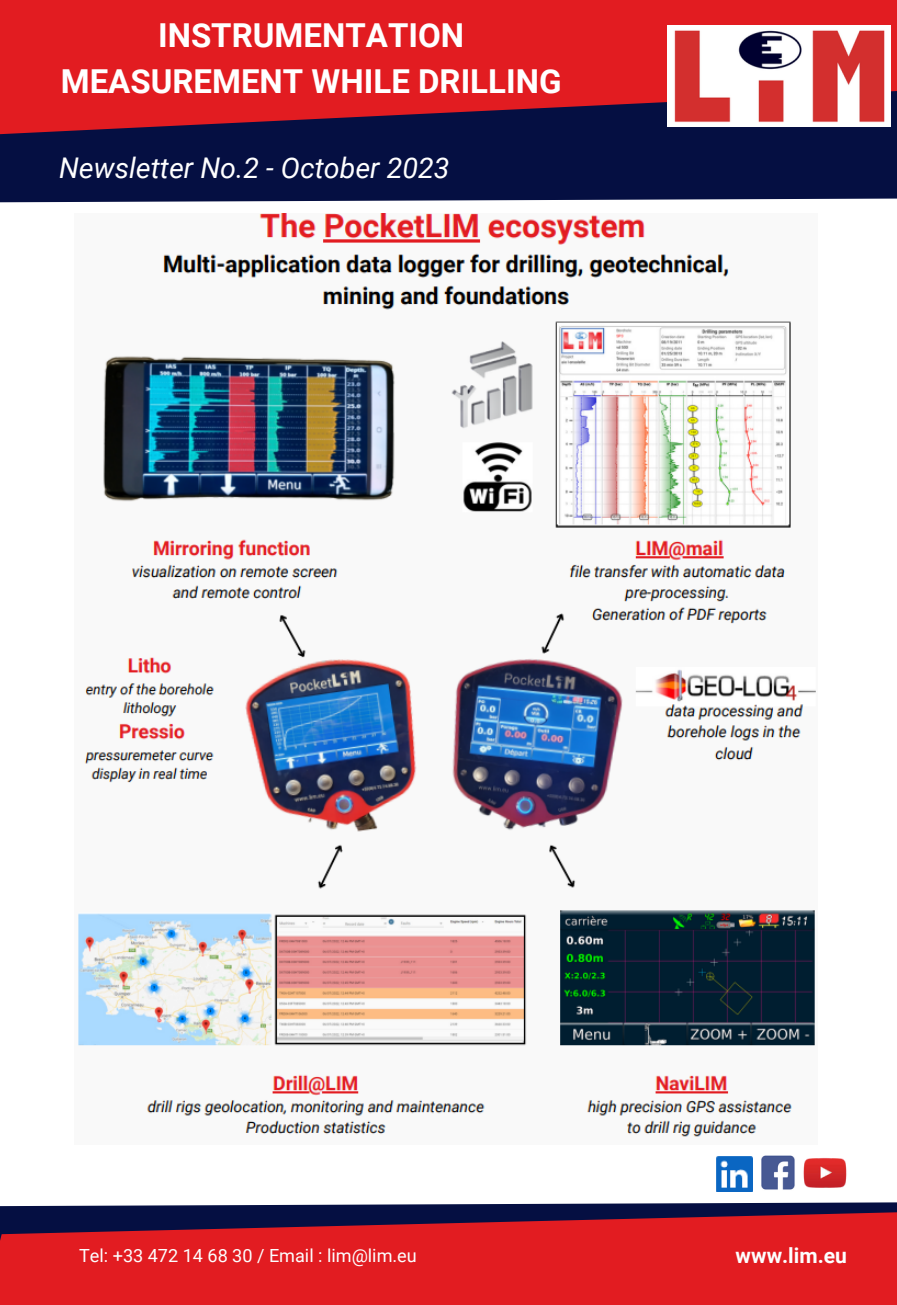
<style>
.page{position:relative;width:897px;height:1305px;background:#fff}
.page>*{position:absolute;margin:0;border:0;box-sizing:border-box;transform-origin:0 0}
.t1{font:700 33px "Roboto";color:#fff}
.t2{font:italic 28.5px "Roboto";color:#fff}
.t3{font:700 21.15px "Roboto";color:#fdfefe}
.t4{font:18.15px "Roboto";color:#fdfefe}
</style>
<div class="page">
<svg style="left:0;top:0;width:897px;height:203px;background:#7e1933"></svg>
<svg style="left:0;top:1156px;width:897px;height:149px;fill:#e21c21"></svg>
<img style="left:667px;top:26px;width:223px;height:101px">
<img style="left:715px;top:1156px;width:37px;height:35px">
<img style="left:759px;top:1155px;width:39px;height:36px">
<img style="left:802px;top:1157px;width:45px;height:32px">
<img style="left:78px;top:213px;width:738px;height:924px">
<p class="t1" style="left:158px;top:16px;width:307px">INSTRUMENTATION</p>
<p class="t1" style="left:61px;top:62px;width:502px">MEASUREMENT WHILE DRILLING</p>
<p class="t2" style="left:59px;top:152px;width:392px">Newsletter No.2 - October 2023</p>
<p class="t4" style="left:79px;top:1245px;width:339px">Tel: +33 472 14 68 30 / Email : lim@lim.eu</p>
<p class="t3" style="left:735px;top:1243px;width:113px">www.lim.eu</p>
</div>
